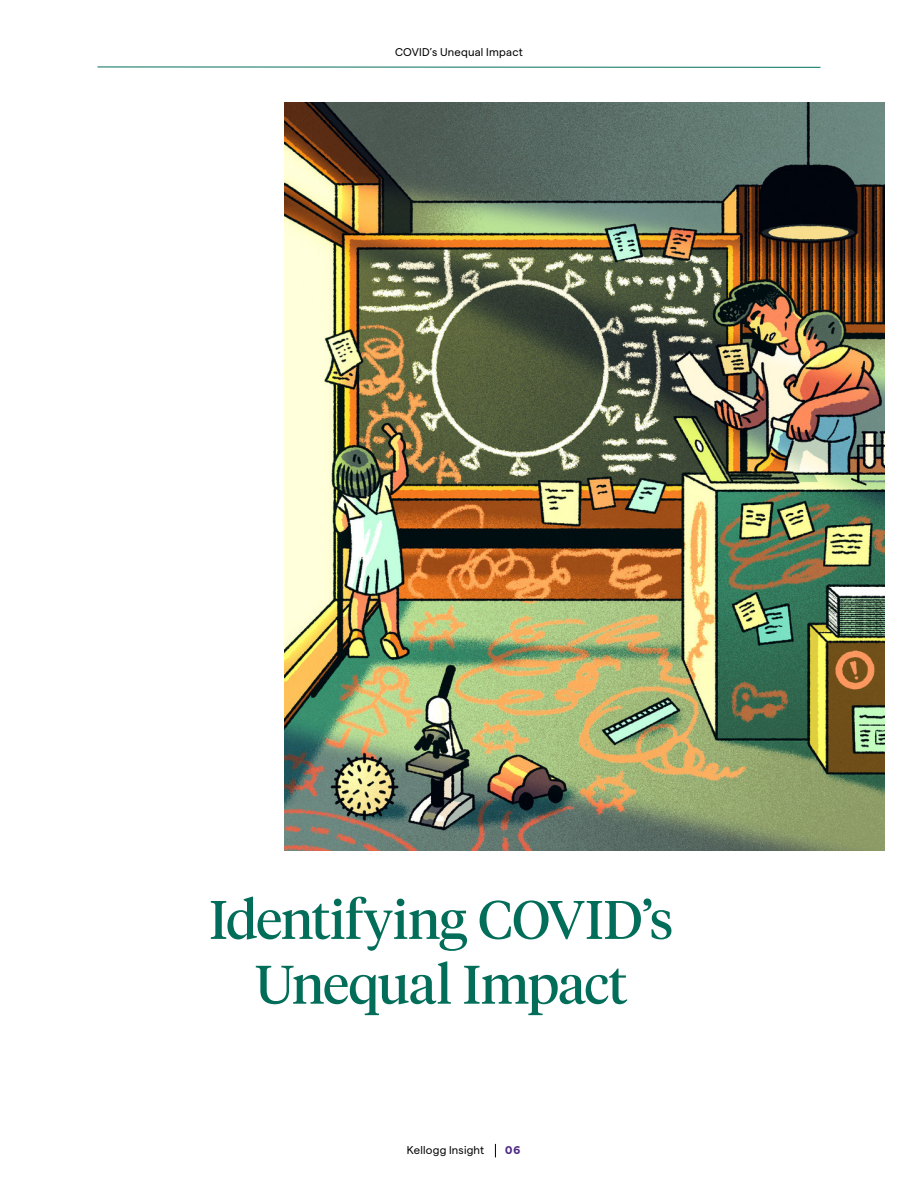
<style>
.page{position:relative;width:918px;height:1188px;background:#fff}
.page>*{position:absolute;margin:0;border:0;box-sizing:border-box;transform-origin:0 0}
.Article__Heading{font:54px/64.8px "Tiempos Headline";letter-spacing:-.01em;color:#026e59;text-align:center}
.t1{font:11.25px "Matter";letter-spacing:.02em;color:#000}
.t2{font:700 11.25px "Matter";color:#4e2a84}
</style>
<div class="page">
<svg style="left:495px;top:1144px;width:1px;height:13px"></svg>
<hr style="left:98px;top:67px;width:722px;height:1px;background:#026e59">
<img style="left:285px;top:103px;width:600px;height:747px">
<p class="t1" style="left:395px;top:44px;width:129px">COVID’s Unequal Impact</p>
<p class="Article__Heading" style="left:209px;top:885px;width:466px">Identifying COVID’s<br>Unequal Impact</p>
<p class="t1" style="left:407px;top:1142px;width:79px">Kellogg Insight</p>
<p class="t2" style="left:505px;top:1142px;width:17px">06</p>
</div>
